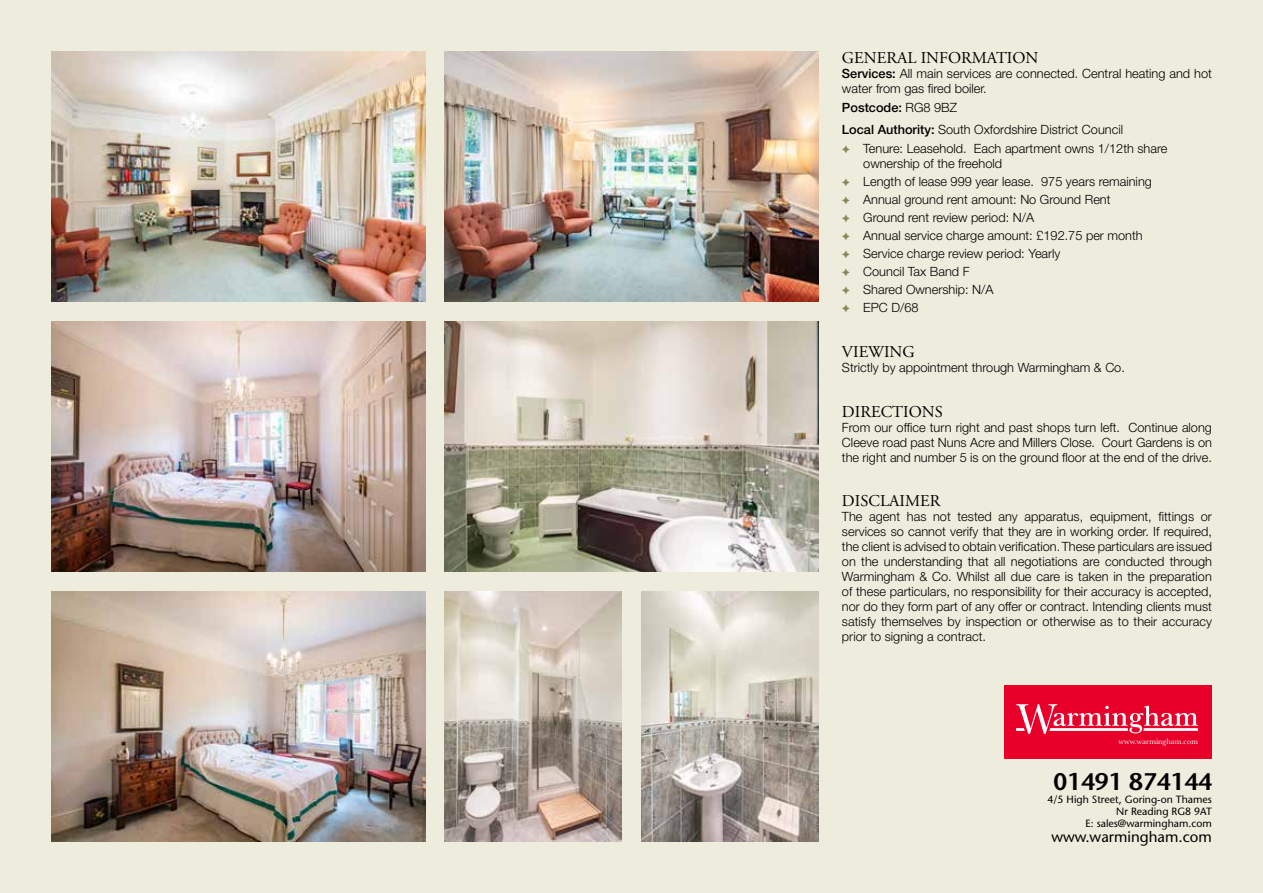
<style>
.page{position:relative;width:1263px;height:893px;background:#edecdd}
.page>*{position:absolute;margin:0;border:0;box-sizing:border-box;transform-origin:0 0}
.t1{font:600 24px "Stone Sans";color:#000}
.t2{font:16.5px "Adobe Garamond Pro";color:#000}
.t3{font:15px "Stone Sans";color:#000}
.t4{font:300 12.75px/15px "Helvetica Neue LT Std";color:#000}
.t5{font:10.5px/12px "Stone Sans";color:#000;text-align:right}
.t6{font:8.4px "Baskerville";color:#fff}
.s1{font-weight:500}
.s2{color:#8b875a}
</style>
<div class="page">
<div style="left:1005px;top:685px;width:207px;height:74px;background:#e8002a"></div>
<svg style="left:1016px;top:704px;width:182px;height:30px"></svg>
<img style="left:444px;top:51px;width:375px;height:251px">
<img style="left:444px;top:591px;width:178px;height:251px">
<img style="left:51px;top:321px;width:374px;height:251px">
<img style="left:51px;top:51px;width:374px;height:251px">
<img style="left:51px;top:591px;width:374px;height:251px">
<img style="left:444px;top:321px;width:375px;height:251px">
<img style="left:641px;top:591px;width:178px;height:251px">
<p class="t2" style="left:842px;top:48px;width:198px">GENERAL INFORMATION</p>
<p class="t4" style="left:842px;top:66px;width:371px"><span class="s1">Services:</span> All main services are connected. Central heating and hot water from gas fired boiler.</p>
<p class="t4" style="left:842px;top:97px;width:283px;line-height:21.5px"><span class="s1">Postcode:</span> RG8 9BZ<br><span class="s1">Local Authority:</span> South Oxfordshire District Council</p>
<p class="t4" style="left:863px;top:141px;width:306px;text-indent:-21px"><span class="s2">✦</span> Tenure: Leasehold. Each apartment owns 1/12th share ownership of the freehold</p>
<p class="t4" style="left:842px;top:172px;width:311px;line-height:18px"><span class="s2">✦</span> Length of lease 999 year lease. 975 years remaining <span class="s2">✦</span> Annual ground rent amount: No Ground Rent<br><span class="s2">✦</span> Ground rent review period: N/A<br><span class="s2">✦</span> Annual service charge amount: £192.75 per month <span class="s2">✦</span> Service charge review period: Yearly<br><span class="s2">✦</span> Council Tax Band F<br><span class="s2">✦</span> Shared Ownership: N/A<br><span class="s2">✦</span> EPC D/68</p>
<p class="t2" style="left:842px;top:342px;width:74px">VIEWING</p>
<p class="t4" style="left:842px;top:360px;width:284px">Strictly by appointment through Warmingham &amp; Co.</p>
<p class="t2" style="left:842px;top:402px;width:102px">DIRECTIONS</p>
<p class="t4" style="left:842px;top:419px;width:371px;text-align:justify">From our office turn right and past shops turn left. Continue along Cleeve road past Nuns Acre and Millers Close. Court Gardens is on the right and number 5 is on the ground floor at the end of the drive.</p>
<p class="t2" style="left:842px;top:491px;width:100px">DISCLAIMER</p>
<p class="t4" style="left:842px;top:509px;width:371px;text-align:justify">The agent has not tested any apparatus, equipment, fittings or services so cannot verify that they are in working order. If required, the client is advised to obtain verification. These particulars are issued on the understanding that all negotiations are conducted through Warmingham &amp; Co. Whilst all due care is taken in the preparation of these particulars, no responsibility for their accuracy is accepted, nor do they form part of any offer or contract. Intending clients must satisfy themselves by inspection or otherwise as to their accuracy prior to signing a contract.</p>
<p class="t6" style="left:1118px;top:736px;width:81px">www.warmingham.com</p>
<h1 class="t1" style="left:1053px;top:767px;width:160px">01491 874144</h1>
<p class="t5" style="left:1047px;top:793px;width:166px">4/5 High Street, Goring-on Thames<br>Nr Reading RG8 9AT<br>E: sales@warmingham.com</p>
<p class="t3" style="left:1051px;top:828px;width:162px">www.warmingham.com</p>
</div>
